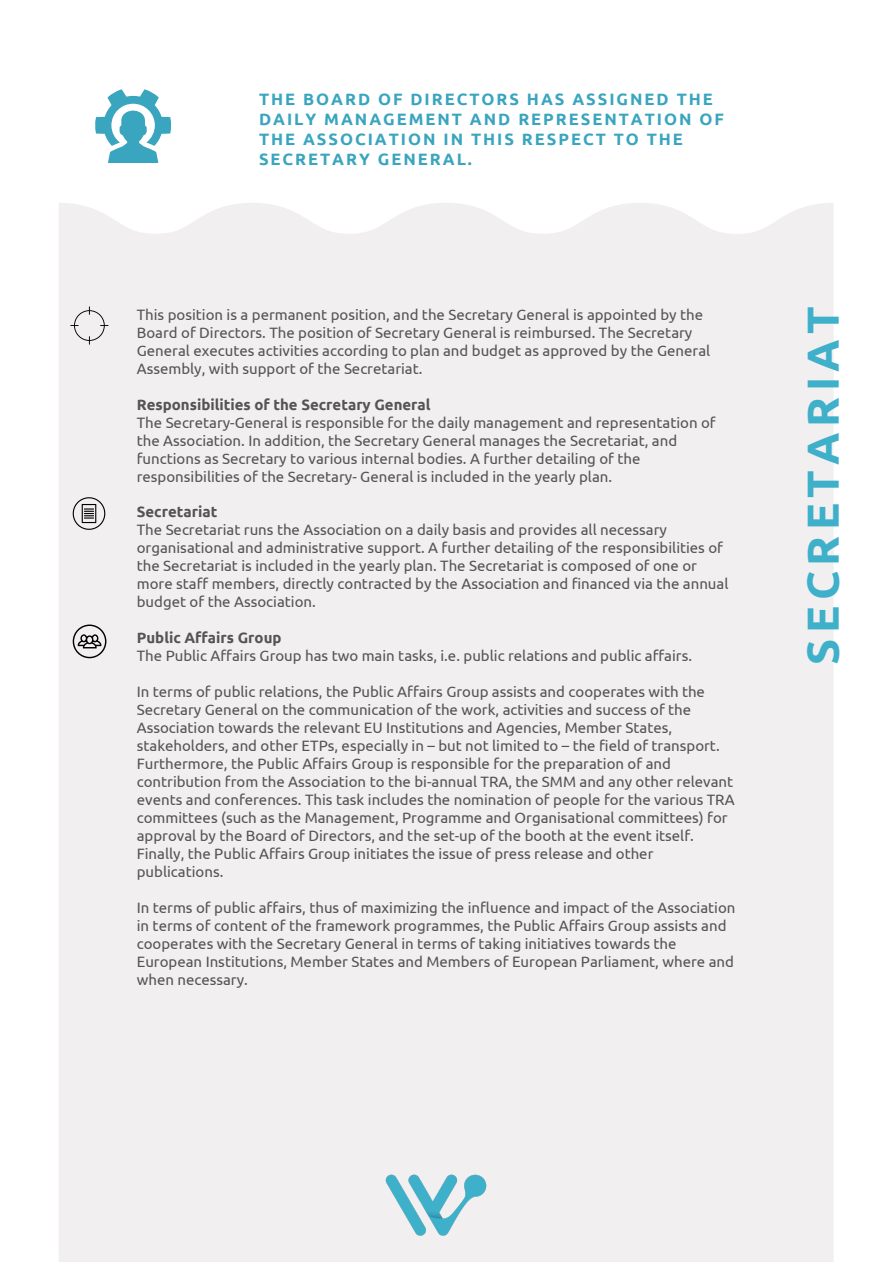
<style>
.page{position:relative;width:893px;height:1264px;background:#fff}
.page>*{position:absolute;margin:0;border:0;box-sizing:border-box;transform-origin:0 0}
.t1{font:700 45px "Ubuntu";letter-spacing:.12em;color:#3eb0ca}
.t2{font:700 16.5px/20.2px "Ubuntu";letter-spacing:.12em;color:#3aa5be}
.t3{font:15px/18px "Ubuntu";color:#545454}
.t4{font:700 15px "Ubuntu";color:#545454}
</style>
<div class="page">
<div style="left:59px;top:203px;width:774px;height:1058px;background:#f1efef"></div>
<svg style="left:73px;top:497px;width:32px;height:33px"></svg>
<svg style="left:70px;top:306px;width:38px;height:39px"></svg>
<svg style="left:95px;top:89px;width:76px;height:73px"></svg>
<img style="left:382px;top:1173px;width:108px;height:65px">
<svg style="left:73px;top:624px;width:33px;height:34px"></svg>
<p class="t2" style="left:259px;top:88px;width:466px">THE BOARD OF DIRECTORS HAS ASSIGNED THE DAILY MANAGEMENT AND REPRESENTATION OF THE ASSOCIATION IN THIS RESPECT TO THE SECRETARY GENERAL.</p>
<p class="t3" style="left:137px;top:305px;width:575px">This position is a permanent position, and the Secretary General is appointed by the Board of Directors. The position of Secretary General is reimbursed. The Secretary General executes activities according to plan and budget as approved by the General Assembly, with support of the Secretariat.</p>
<p class="t4" style="left:137px;top:395px;width:295px">Responsibilities of the Secretary General</p>
<p class="t3" style="left:137px;top:413px;width:580px">The Secretary-General is responsible for the daily management and representation of the Association. In addition, the Secretary General manages the Secretariat, and functions as Secretary to various internal bodies. A further detailing of the responsibilities of the Secretary- General is included in the yearly plan.</p>
<p class="t4" style="left:137px;top:503px;width:82px">Secretariat</p>
<p class="t3" style="left:137px;top:521px;width:593px">The Secretariat runs the Association on a daily basis and provides all necessary organisational and administrative support. A further detailing of the responsibilities of the Secretariat is included in the yearly plan. The Secretariat is composed of one or more staff members, directly contracted by the Association and financed via the annual budget of the Association.</p>
<p class="t4" style="left:137px;top:629px;width:146px">Public Affairs Group</p>
<p class="t3" style="left:137px;top:647px;width:556px">The Public Affairs Group has two main tasks, i.e. public relations and public affairs.</p>
<p class="t3" style="left:137px;top:683px;width:599px">In terms of public relations, the Public Affairs Group assists and cooperates with the Secretary General on the communication of the work, activities and success of the Association towards the relevant EU Institutions and Agencies, Member States, stakeholders, and other ETPs, especially in – but not limited to – the field of transport.<br>Furthermore, the Public Affairs Group is responsible for the preparation of and contribution from the Association to the bi-annual TRA, the SMM and any other relevant events and conferences. This task includes the nomination of people for the various TRA committees (such as the Management, Programme and Organisational committees) for approval by the Board of Directors, and the set-up of the booth at the event itself.<br>Finally, the Public Affairs Group initiates the issue of press release and other publications.</p>
<p class="t3" style="left:137px;top:898px;width:600px">In terms of public affairs, thus of maximizing the influence and impact of the Association in terms of content of the framework programmes, the Public Affairs Group assists and cooperates with the Secretary General in terms of taking initiatives towards the European Institutions, Member States and Members of European Parliament, where and when necessary.</p>
<h1 class="t1" style="left:796px;top:664px;width:359px;rotate:-90deg">SECRETARIAT</h1>
</div>
